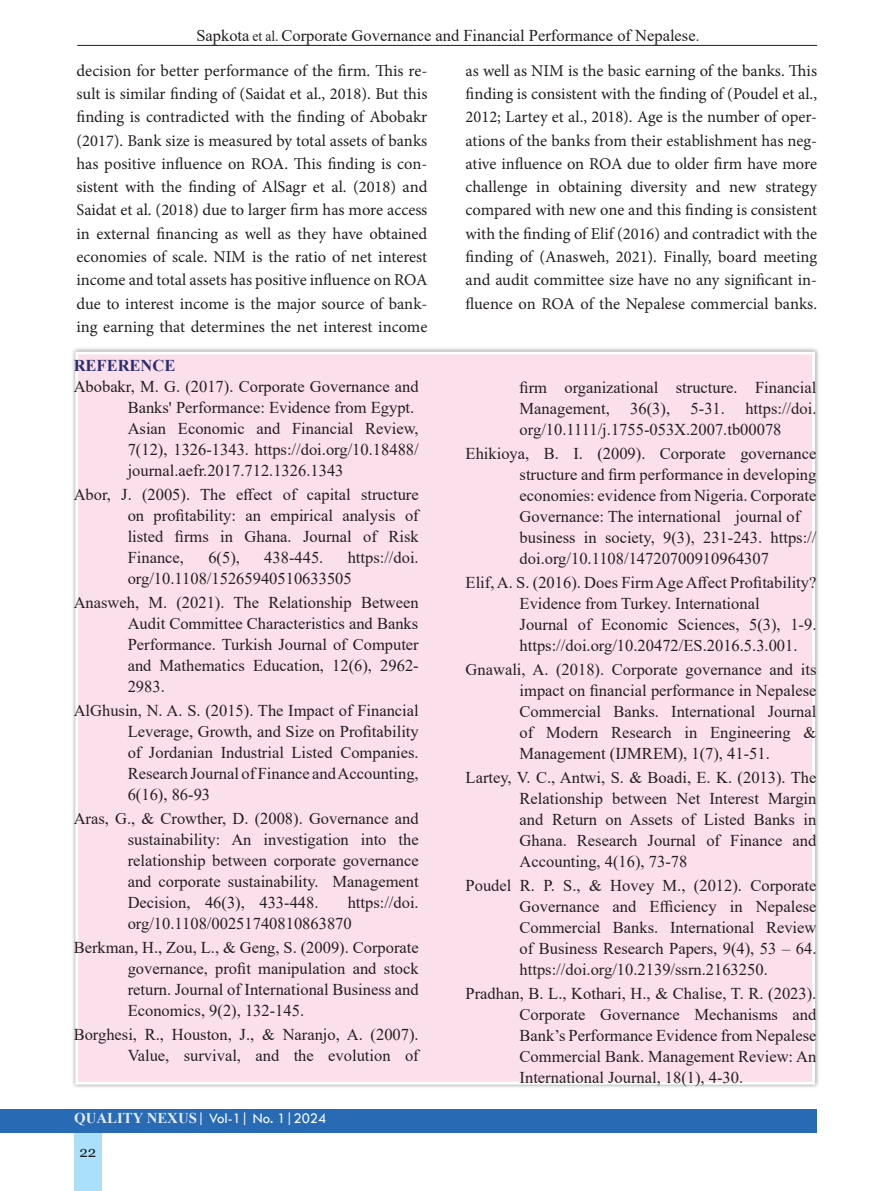
<style>
.page{position:relative;width:893px;height:1191px;background:#fff}
.page>*{position:absolute;margin:0;border:0;box-sizing:border-box;transform-origin:0 0}
.Reference{font:16.5px/21px "Times New Roman";color:#231f20;text-align:justify}
.t1{font:16.5px/23.2px "Minion Pro";color:#231f20;text-align:justify}
.t2{font:700 16.5px "Times New Roman";color:#2a2d70}
.t3{font:15px "Tw Cen";color:#fff}
.t4{font:15px "Georgia";color:#231f20}
.s1{font-size:15px}
.s2{font-size:15px;color:#2c292a}
.s3{font-family:"Times New Roman";font-weight:700;color:#e5eaf3}
</style>
<div class="page">
<div style="left:74px;top:1128px;width:28px;height:63px;background:#aae0f9"></div>
<div style="left:0;top:1108px;width:816px;height:24px;background:#286bb4"></div>
<hr style="left:77px;top:45px;width:740px;height:1px;background:#231f20">
<div style="left:71px;top:347px;width:749px;height:742px;background:#231f20;opacity:.5"></div>
<div style="left:75px;top:352px;width:740px;height:732px;background:#fbdfeb;border:3px solid #fff"></div>
<p class="Reference" style="left:196px;top:24px;width:505px">Sapkota <span class="s1">et al.</span> Corporate Governance and Financial Performance of Nepalese<span class="s2">.</span></p>
<p class="t1" style="left:77px;top:59px;width:352px">decision for better performance of the firm. This re&shy;sult is similar finding of (Saidat et al., 2018). But this finding is contradicted with the finding of Abobakr (2017). Bank size is measured by total assets of banks has positive influence on ROA. This finding is con&shy;sistent with the finding of AlSagr et al. (2018) and Saidat et al. (2018) due to larger firm has more access in external financing as well as they have obtained economies of scale. NIM is the ratio of net interest income and total assets has positive influence on ROA due to interest income is the major source of bank&shy;ing earning that determines the net interest income</p>
<p class="t1" style="left:466px;top:59px;width:353px">as well as NIM is the basic earning of the banks. This finding is consistent with the finding of (Poudel et al., 2012; Lartey et al., 2018). Age is the number of oper&shy;ations of the banks from their establishment has neg&shy;ative influence on ROA due to older firm have more challenge in obtaining diversity and new strategy compared with new one and this finding is consistent with the finding of Elif (2016) and contradict with the finding of (Anasweh, 2021). Finally, board meeting and audit committee size have no any significant in&shy;fluence on ROA of the Nepalese commercial banks.</p>
<p class="t2" style="left:74px;top:353px;width:103px">REFERENCE</p>
<p class="Reference" style="left:128px;top:375px;width:293px;text-align:left;text-indent:-54px">Abobakr, M. G. (2017). Corporate Governance and Banks' Performance: Evidence from Egypt.<br>Asian Economic and Financial Review, 7(12), 1326-1343. https://doi.org/10.18488/ journal.aefr.2017.712.1326.1343</p>
<p class="Reference" style="left:128px;top:483px;width:293px;text-indent:-54px">Abor, J. (2005). The effect of capital structure on profitability: an empirical analysis of listed firms in Ghana. Journal of Risk Finance,</p>
<p class="Reference" style="left:520px;top:376px;width:298px">firm organizational structure. Financial Management, 36(3), 5-31. https://doi. org/10.1111/j.1755-053X.2007.tb00078</p>
<p class="Reference" style="left:520px;top:442px;width:298px;text-align:left;text-indent:-54px">Ehikioya, B. I. (2009). Corporate governance structure and firm performance in developing economies: evidence from Nigeria. Corporate Governance: The international journal of business in society, 9(3), 231-243. https:// doi.org/10.1108/14720700910964307</p>
<p class="Reference" style="left:520px;top:571px;width:298px;text-align:left;text-indent:-54px">Elif, A. S. (2016). Does Firm Age Affect Profitability?<br>Evidence from Turkey. International<br>Journal of Economic Sciences, 5(3), 1-9. https://doi.org/10.20472/ES.2016.5.3.001.</p>
<p class="Reference" style="left:520px;top:658px;width:298px;text-indent:-54px">Gnawali, A. (2018). Corporate governance and its impact on financial performance in Nepalese Commercial Banks. International Journal of Modern Research in Engineering &amp; Management (IJMREM), 1(7), 41-51.</p>
<p class="Reference" style="left:520px;top:766px;width:298px;text-indent:-54px">Lartey, V. C., Antwi, S. &amp; Boadi, E. K. (2013). The Relationship between Net Interest Margin and Return on Assets of Listed Banks in Ghana. Research Journal of Finance and Accounting, 4(16), 73-78</p>
<p class="Reference" style="left:520px;top:874px;width:298px;text-indent:-54px">Poudel R. P. S., &amp; Hovey M., (2012). Corporate Governance and Efficiency in Nepalese Commercial Banks. International Review of Business Research Papers, 9(4), 53 – 64. https://doi.org/10.2139/ssrn.2163250.</p>
<p class="Reference" style="left:520px;top:982px;width:298px;text-indent:-54px">Pradhan, B. L., Kothari, H., &amp; Chalise, T. R. (2023).<br>Corporate Governance Mechanisms and Bank’s Performance Evidence from Nepalese Commercial Bank. Management Review: An International Journal, 18(1), 4-30.</p>
<p class="Reference" style="left:128px;top:546px;width:293px;text-indent:220px">https://doi. org/10.1108/15265940510633505</p>
<p class="Reference" style="left:128px;top:591px;width:293px;text-indent:-54px">Anasweh, M. (2021). The Relationship Between Audit Committee Characteristics and Banks Performance. Turkish Journal of Computer and Mathematics Education, 12(6), 2962- 2983.</p>
<p class="Reference" style="left:128px;top:699px;width:293px;text-indent:-54px">AlGhusin, N. A. S. (2015). The Impact of Financial Leverage, Growth, and Size on Profitability of Jordanian Industrial Listed Companies.<br>Research Journal of Finance and Accounting, 6(16), 86-93</p>
<p class="Reference" style="left:128px;top:807px;width:293px;text-indent:-54px">Aras, G., &amp; Crowther, D. (2008). Governance and sustainability: An investigation into the relationship between corporate governance and corporate sustainability. Management Decision, 46(3), 433-448.</p>
<p class="Reference" style="left:208px;top:546px;width:33px">6(5),</p>
<p class="Reference" style="left:264px;top:546px;width:61px">438-445.</p>
<p class="Reference" style="left:128px;top:891px;width:293px;text-indent:220px">https://doi. org/10.1108/00251740810863870</p>
<p class="Reference" style="left:128px;top:936px;width:293px;text-indent:-54px">Berkman, H., Zou, L., &amp; Geng, S. (2009). Corporate governance, profit manipulation and stock return. Journal of International Business and Economics, 9(2), 132-145.</p>
<p class="Reference" style="left:74px;top:1023px;width:347px;text-align:right">Borghesi, R., Houston, J., &amp; Naranjo, A. (2007).<br>Value, survival, and the evolution of</p>
<p class="t3" style="left:74px;top:1109px;width:254px"><span class="s3">QUALITY NEXUS</span>| Vol-1| No. 1|2024</p>
<p class="t4" style="left:80px;top:1142px;width:18px">22</p>
</div>
